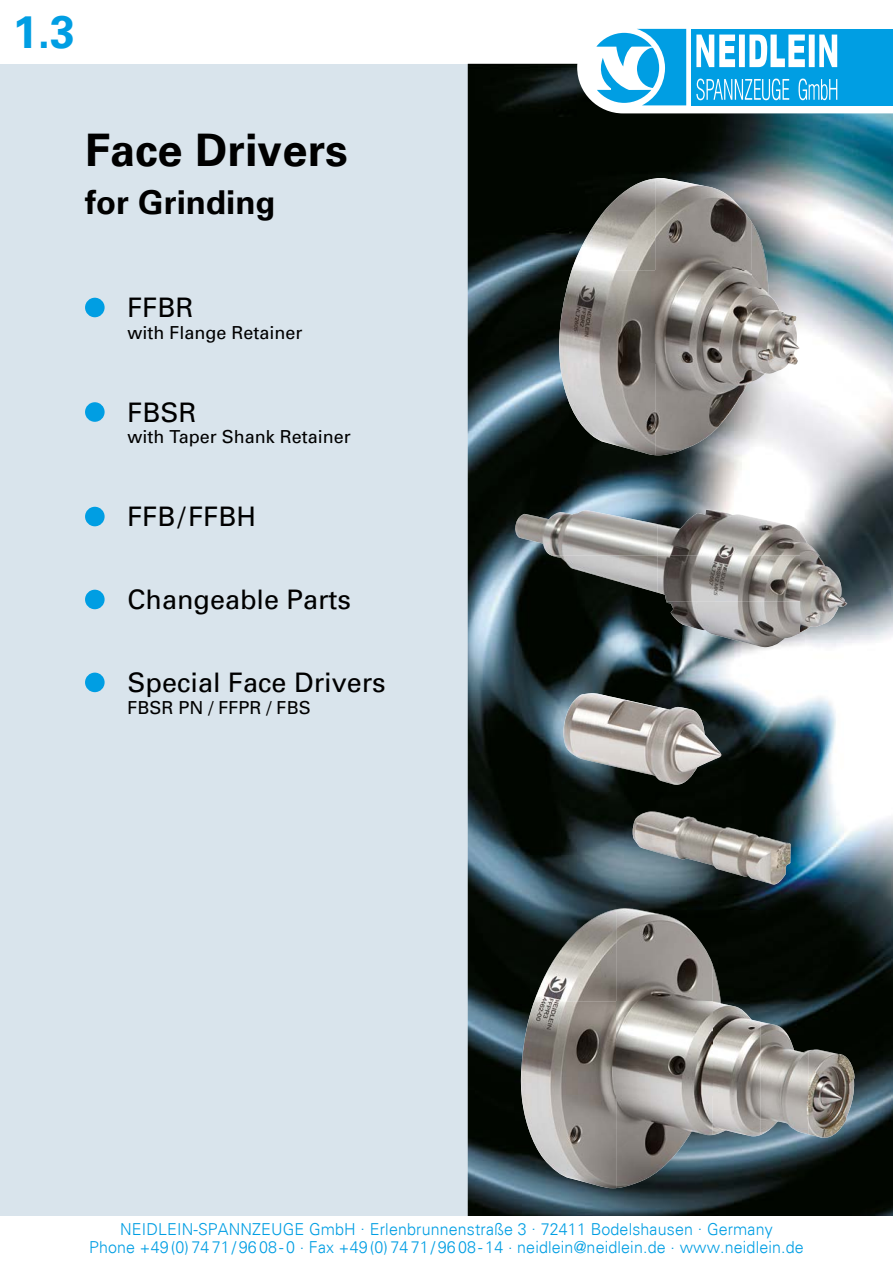
<style>
.page{position:relative;width:893px;height:1263px;background:#fff}
.page>*{position:absolute;margin:0;border:0;box-sizing:border-box;transform-origin:0 0}
.t1{font:700 45px "Univers";color:#000}
.t2{font:700 45px "Univers";color:#009ee3}
.t3{font:700 33px "Univers";color:#000}
.t4{font:27px "Univers";color:#000}
.t5{font:18px "Univers";color:#000}
.t6{font:300 16.5px/18.8px "Univers";letter-spacing:.01em;color:#009ee3;text-align:center}
</style>
<div class="page">
<div style="left:0;top:64px;width:468px;height:1152px;background:#d9e4ec"></div>
<img style="left:468px;top:64px;width:425px;height:1152px">
<svg style="left:577px;top:28px;width:316px;height:85px"></svg>
<img style="left:572px;top:178px;width:180px;height:92px">
<img style="left:751px;top:222px;width:48px;height:160px">
<img style="left:559px;top:270px;width:193px;height:93px">
<img style="left:560px;top:363px;width:4px;height:23px">
<img style="left:655px;top:363px;width:97px;height:92px">
<img style="left:515px;top:510px;width:285px;height:46px">
<img style="left:800px;top:531px;width:47px;height:103px">
<img style="left:551px;top:555px;width:106px;height:38px">
<img style="left:657px;top:555px;width:143px;height:46px">
<img style="left:666px;top:601px;width:134px;height:46px">
<img style="left:534px;top:908px;width:179px;height:93px">
<img style="left:712px;top:964px;width:48px;height:172px">
<img style="left:521px;top:1001px;width:192px;height:187px">
<img style="left:760px;top:1022px;width:48px;height:113px">
<img style="left:808px;top:1049px;width:47px;height:89px">
<img style="left:633px;top:811px;width:157px;height:74px">
<img style="left:563px;top:693px;width:158px;height:92px">
<div style="left:85px;top:298px;width:20px;height:19px;background:#009ee3;border-radius:50%"></div>
<div style="left:85px;top:402px;width:20px;height:20px;background:#009ee3;border-radius:50%"></div>
<div style="left:85px;top:507px;width:20px;height:19px;background:#009ee3;border-radius:50%"></div>
<div style="left:85px;top:590px;width:20px;height:19px;background:#009ee3;border-radius:50%"></div>
<div style="left:85px;top:673px;width:20px;height:19px;background:#009ee3;border-radius:50%"></div>
<h1 class="t2" style="left:13px;top:6px;width:64px">1.3</h1>
<h1 class="t1" style="left:85px;top:124px;width:264px">Face Drivers</h1>
<h2 class="t3" style="left:85px;top:183px;width:192px">for Grinding</h2>
<h3 class="t4" style="left:128px;top:292px;width:68px">FFBR</h3>
<p class="t5" style="left:128px;top:322px;width:177px">with Flange Retainer</p>
<h3 class="t4" style="left:128px;top:396px;width:71px">FBSR</h3>
<p class="t5" style="left:128px;top:426px;width:225px">with Taper Shank Retainer</p>
<h3 class="t4" style="left:128px;top:501px;width:130px">FFB/FFBH</h3>
<h3 class="t4" style="left:128px;top:584px;width:225px">Changeable Parts</h3>
<h3 class="t4" style="left:128px;top:667px;width:260px">Special Face Drivers</h3>
<p class="t5" style="left:128px;top:697px;width:185px">FBSR PN / FFPR / FBS</p>
<p class="t6" style="left:89px;top:1219px;width:716px">NEIDLEIN-SPANNZEUGE GmbH . Erlenbrunnenstraße 3 . 72411 Bodelshausen . Germany<br>Phone +49 (0) 74 71 / 96 08 - 0 . Fax +49 (0) 74 71 / 96 08 - 14 . neidlein@neidlein.de . www.neidlein.de</p>
</div>
